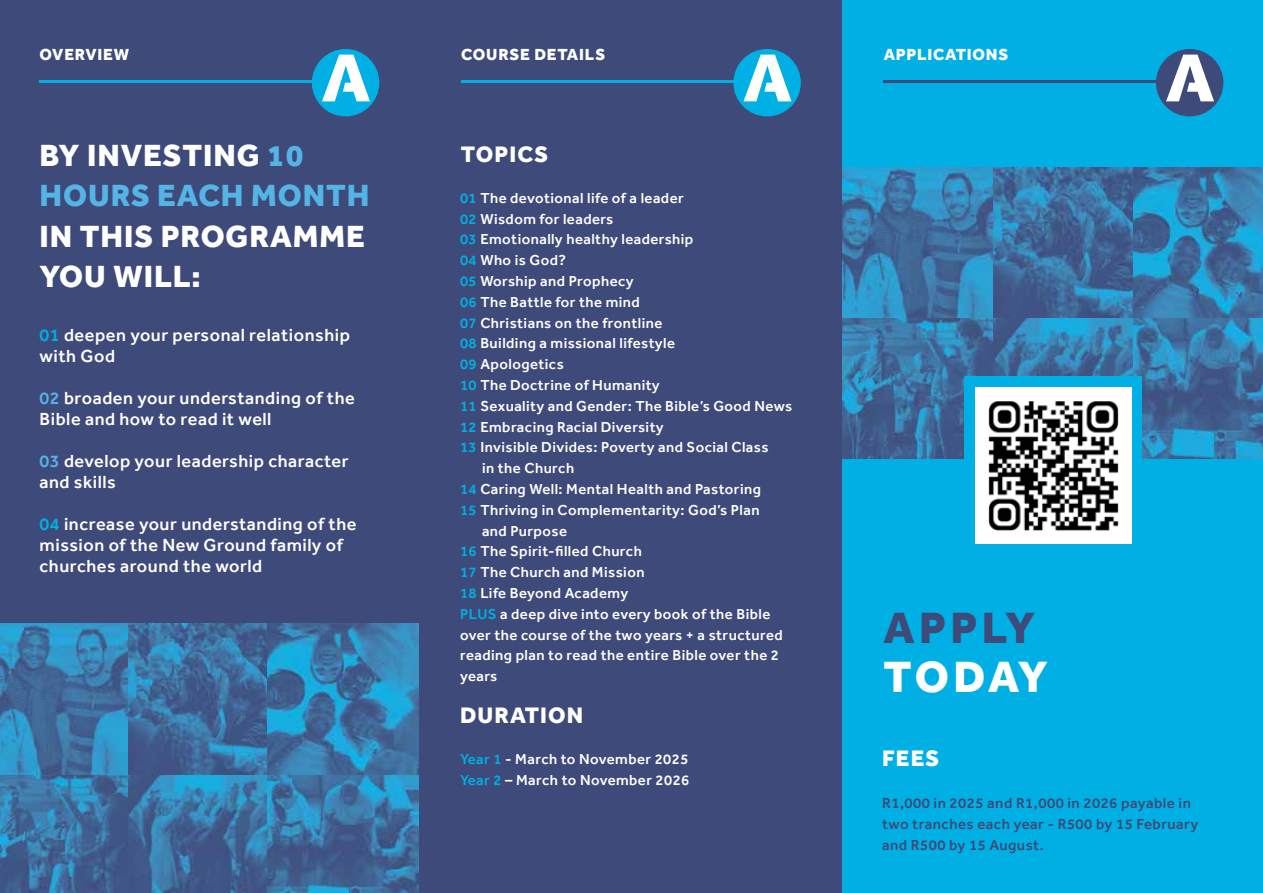
<style>
.page{position:relative;width:1263px;height:893px;background:#fff}
.page>*{position:absolute;margin:0;border:0;box-sizing:border-box;transform-origin:0 0}
.t1{font:800 45px "Effra";letter-spacing:.1em;color:#3e4a79}
.t2{font:800 45px "Effra";letter-spacing:.065em;color:#fff}
.t3{font:800 31.5px/40.5px "Effra";letter-spacing:.03em;color:#55b4e6}
.t4{font:800 31.5px/40.5px "Effra";letter-spacing:.03em;color:#fff}
.t5{font:800 23.1px "Effra";letter-spacing:.05em;color:#fff}
.t6{font:500 18px/21px "Effra";letter-spacing:.03em;color:#fff}
.t7{font:800 16.5px "Effra";letter-spacing:.05em;color:#fff}
.t8{font:500 15px/21px "Effra";letter-spacing:.03em;color:#3e4a79}
.t9{font:500 14.85px/20.9px "Effra";letter-spacing:.03em;color:#fff}
.s1{color:#fff}
.s2{color:#00b0e4}
.s3{color:#55b4e6}
</style>
<div class="page">
<div style="left:0;top:0;width:419px;height:893px;background:#3e4a79"></div>
<div style="left:419px;top:0;width:424px;height:893px;background:#3e4a79"></div>
<div style="left:843px;top:0;width:420px;height:893px;background:#00b0e4"></div>
<svg style="left:312px;top:49px;width:67px;height:67px"></svg>
<hr style="left:39px;top:81px;width:282px;height:2px;background:#00b0e4">
<img style="left:843px;top:168px;width:420px;height:290px">
<svg style="left:733px;top:49px;width:68px;height:67px"></svg>
<hr style="left:461px;top:81px;width:281px;height:2px;background:#00b0e4">
<svg style="left:1156px;top:49px;width:67px;height:67px"></svg>
<hr style="left:883px;top:81px;width:282px;height:2px;background:#3e4a79">
<div style="left:964px;top:377px;width:177px;height:177px;background:#00b0e4"></div>
<img style="left:976px;top:387px;width:155px;height:156px">
<img style="left:0;top:624px;width:419px;height:269px">
<p class="t7" style="left:40px;top:45px;width:91px">OVERVIEW</p>
<h2 class="t3" style="left:40px;top:134px;width:331px"><span class="s1">BY INVESTING</span> 10<br>HOURS EACH MONTH</h2>
<h2 class="t4" style="left:40px;top:215px;width:327px">IN THIS PROGRAMME<br>YOU WILL:</h2>
<p class="t6" style="left:40px;top:324px;width:312px"><span class="s2">01</span> deepen your personal relationship with God</p>
<p class="t6" style="left:40px;top:387px;width:317px"><span class="s3">02</span> broaden your understanding of the<br>Bible and how to read it well</p>
<p class="t6" style="left:40px;top:450px;width:311px"><span class="s3">03</span> develop your leadership character and skills</p>
<p class="t6" style="left:40px;top:513px;width:318px"><span class="s2">04</span> increase your understanding of the mission of the New Ground family of churches around the world</p>
<p class="t7" style="left:461px;top:45px;width:146px">COURSE DETAILS</p>
<p class="t7" style="left:884px;top:45px;width:126px">APPLICATIONS</p>
<h3 class="t5" style="left:461px;top:141px;width:89px">TOPICS</h3>
<p class="t9" style="left:460px;top:187px;width:225px"><span class="s2">01</span> The devotional life of a leader</p>
<p class="t9" style="left:460px;top:208px;width:155px"><span class="s2">02</span> Wisdom for leaders</p>
<p class="t9" style="left:460px;top:229px;width:235px"><span class="s2">03</span> Emotionally healthy leadership</p>
<p class="t9" style="left:460px;top:250px;width:107px"><span class="s2">04</span> Who is God?</p>
<p class="t9" style="left:460px;top:270px;width:175px"><span class="s2">05</span> Worship and Prophecy</p>
<p class="t9" style="left:460px;top:291px;width:181px"><span class="s2">06</span> The Battle for the mind</p>
<p class="t9" style="left:460px;top:312px;width:204px"><span class="s2">07</span> Christians on the frontline</p>
<p class="t9" style="left:460px;top:333px;width:216px"><span class="s2">08</span> Building a missional lifestyle</p>
<p class="t9" style="left:460px;top:354px;width:105px"><span class="s2">09</span> Apologetics</p>
<p class="t9" style="left:460px;top:374px;width:201px"><span class="s2">10</span> The Doctrine of Humanity</p>
<p class="t9" style="left:460px;top:395px;width:334px"><span class="s2">11</span> Sexuality and Gender: The Bible’s Good News</p>
<p class="t9" style="left:460px;top:416px;width:205px"><span class="s2">12</span> Embracing Racial Diversity</p>
<p class="t9" style="left:460px;top:437px;width:310px"><span class="s2">13</span> Invisible Divides: Poverty and Social Class</p>
<p class="t9" style="left:482px;top:458px;width:94px">in the Church</p>
<p class="t9" style="left:460px;top:478px;width:302px"><span class="s2">14</span> Caring Well: Mental Health and Pastoring</p>
<p class="t9" style="left:460px;top:499px;width:301px"><span class="s2">15</span> Thriving in Complementarity: God’s Plan</p>
<p class="t9" style="left:482px;top:520px;width:87px">and Purpose</p>
<p class="t9" style="left:460px;top:541px;width:183px"><span class="s2">16</span> The Spirit-filled Church</p>
<p class="t9" style="left:460px;top:562px;width:186px"><span class="s2">17</span> The Church and Mission</p>
<p class="t9" style="left:460px;top:582px;width:170px"><span class="s2">18</span> Life Beyond Academy</p>
<p class="t9" style="left:460px;top:603px;width:312px"><span class="s2">PLUS</span> a deep dive into every book of the Bible</p>
<p class="t9" style="left:460px;top:624px;width:324px">over the course of the two years + a structured</p>
<p class="t9" style="left:460px;top:645px;width:320px">reading plan to read the entire Bible over the 2</p>
<p class="t9" style="left:460px;top:665px;width:39px">years</p>
<h3 class="t5" style="left:460px;top:701px;width:125px">DURATION</h3>
<p class="t9" style="left:460px;top:749px;width:231px"><span class="s2">Year 1</span> - March to November 2025<br><span class="s2">Year 2</span> – March to November 2026</p>
<h3 class="t5" style="left:882px;top:745px;width:58px">FEES</h3>
<p class="t8" style="left:882px;top:792px;width:318px">R1,000 in 2025 and R1,000 in 2026 payable in two tranches each year - R500 by 15 February and R500 by 15 August.</p>
<h1 class="t1" style="left:883px;top:601px;width:153px">APPLY</h1>
<h1 class="t2" style="left:883px;top:650px;width:166px">TODAY</h1>
</div>
